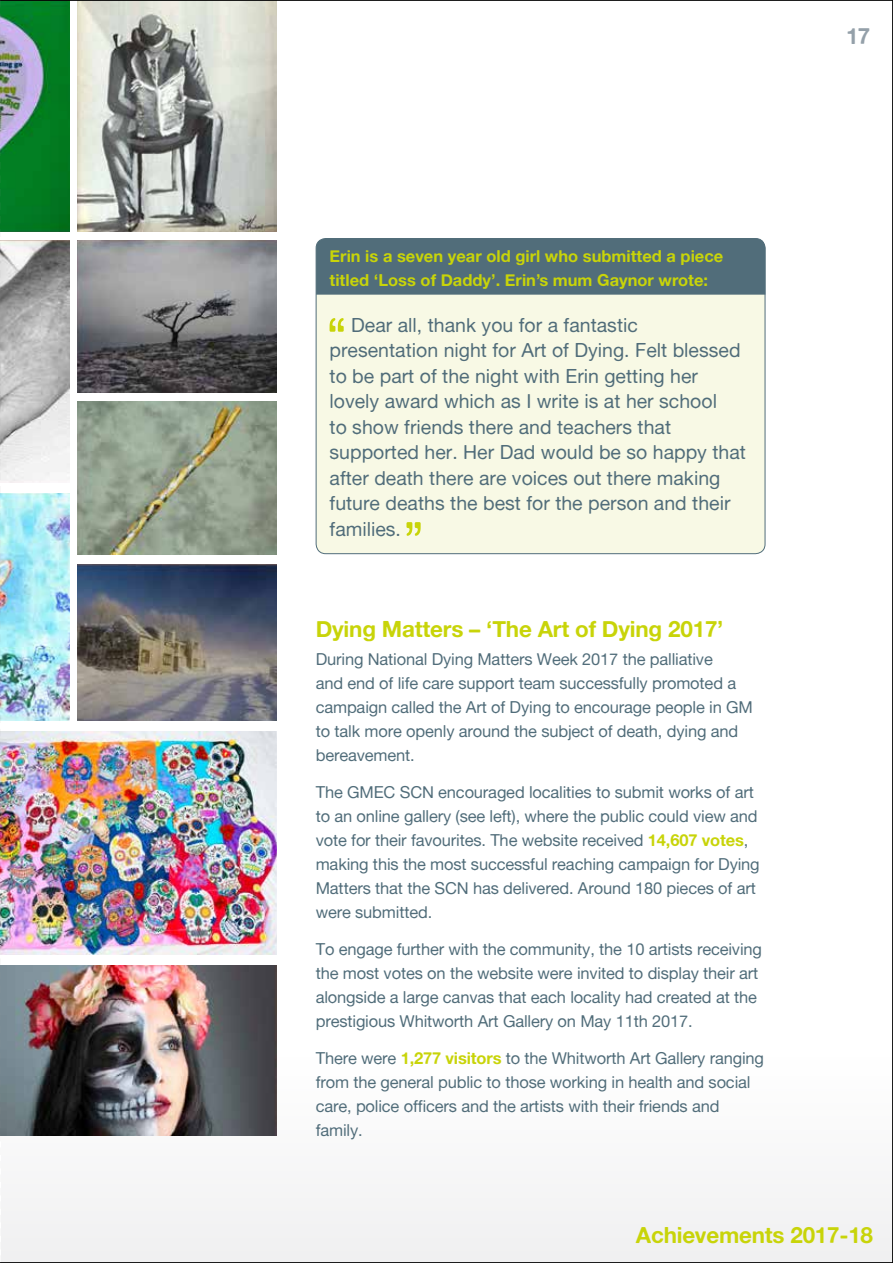
<style>
.page{position:relative;width:893px;height:1263px;background:#fff}
.page>*{position:absolute;margin:0;border:0;box-sizing:border-box;transform-origin:0 0}
.t1{font:22.5px "Alte Haas Grotesk Bold";letter-spacing:-.01em;color:#c8d409}
.t2{font:22.5px "Alte Haas Grotesk Bold";color:#94a0a9}
.t3{font:19.5px/25.5px "Alte Haas Grotesk";color:#516d7a}
.t4{font:16.5px/24px "Alte Haas Grotesk";letter-spacing:-.01em;color:#516d7a}
.t5{font:16.5px/24px "Alte Haas Grotesk Bold";color:#c8d409}
.s1{font-family:"Alte Haas Grotesk Bold";color:#c8d409}
</style>
<div class="page">
<img style="left:1px;top:0;width:892px;height:1263px">
<svg style="left:0;top:0;width:1px;height:1263px"></svg>
<p class="t5" style="left:330px;top:244px;width:395px">Erin is a seven year old girl who submitted a piece titled ‘Loss of Daddy’. Erin’s mum Gaynor wrote:</p>
<p class="t3" style="left:330px;top:312px;width:418px;text-indent:22px">Dear all, thank you for a fantastic presentation night for Art of Dying. Felt blessed to be part of the night with Erin getting her lovely award which as I write is at her school<br>to show friends there and teachers that supported her. Her Dad would be so happy that after death there are voices out there making future deaths the best for the person and their families.</p>
<h1 class="t1" style="left:316px;top:615px;width:409px">Dying Matters – ‘The Art of Dying 2017’</h1>
<p class="t4" style="left:316px;top:647px;width:439px">During National Dying Matters Week 2017 the palliative<br>and end of life care support team successfully promoted a campaign called the Art of Dying to encourage people in GM to talk more openly around the subject of death, dying and bereavement.</p>
<p class="t4" style="left:316px;top:780px;width:445px">The GMEC SCN encouraged localities to submit works of art to an online gallery (see left), where the public could view and vote for their favourites. The website received <span class="s1">14,607 votes</span>, making this the most successful reaching campaign for Dying Matters that the SCN has delivered. Around 180 pieces of art were submitted.</p>
<p class="t4" style="left:316px;top:937px;width:448px">To engage further with the community, the 10 artists receiving the most votes on the website were invited to display their art alongside a large canvas that each locality had created at the prestigious Whitworth Art Gallery on May 11th 2017.</p>
<p class="t4" style="left:316px;top:1045px;width:450px">There were <span class="s1">1,277 visitors</span> to the Whitworth Art Gallery ranging from the general public to those working in health and social care, police officers and the artists with their friends and family.</p>
<h1 class="t2" style="left:846px;top:22px;width:26px">17</h1>
<h1 class="t1" style="left:636px;top:1221px;width:239px">Achievements 2017-18</h1>
</div>
